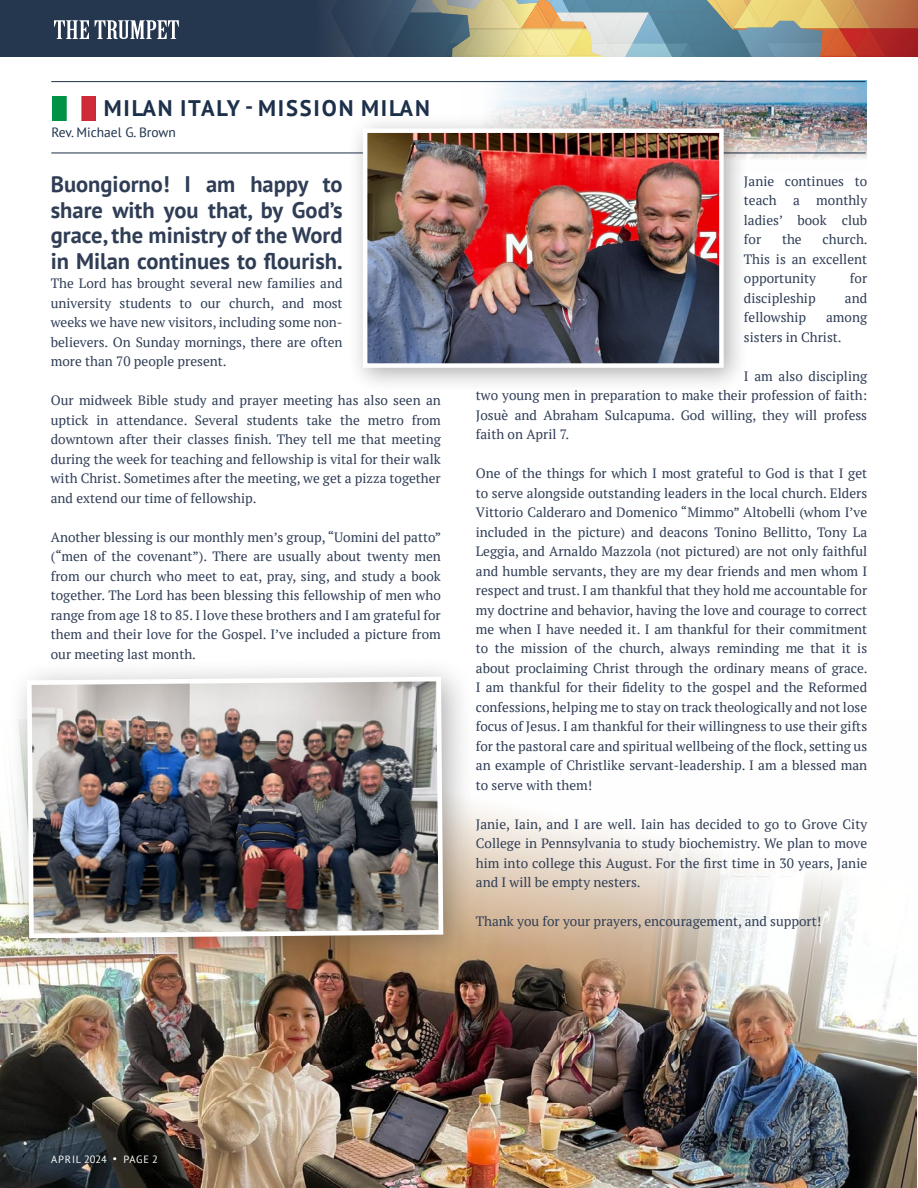
<style>
.page{position:relative;width:918px;height:1188px;background:#fff}
.page>*{position:absolute;margin:0;border:0;box-sizing:border-box;transform-origin:0 0}
.t1{font:700 22.5px/25.5px "PT Sans";color:#2f3d55;text-align:justify}
.t2{font:700 22.5px "PT Sans";letter-spacing:.08em;color:#1c304a}
.t3{font:13.5px/19.5px "PT Serif";color:#2f3d55;text-align:justify}
.t4{font:13.5px "PT Sans";color:#1c304a}
.t5{font:10.5px "PT Sans";letter-spacing:.065em;color:#fff}
</style>
<div class="page">
<img style="left:0;top:807px;width:917px;height:381px">
<img style="left:462px;top:81px;width:405px;height:78px">
<hr style="left:51px;top:153px;width:815px;height:1px;background:#1c304a">
<hr style="left:51px;top:81px;width:815px;height:1px;background:#1c304a">
<div style="left:347px;top:113px;width:402px;height:280px;background:#000;opacity:.31"></div>
<img style="left:368px;top:133px;width:351px;height:230px">
<div style="left:363px;top:128px;width:361px;height:240px;border:4px solid #fff"></div>
<div style="left:6px;top:656px;width:471px;height:316px;background:#000;opacity:.31"></div>
<img style="left:25px;top:674px;width:421px;height:267px">
<div style="left:0;top:0;width:272px;height:57px;background:#25364f"></div>
<svg style="left:272px;top:0;width:646px;height:57px;background:#8b887b"></svg>
<svg style="left:54px;top:20px;width:35px;height:19px"></svg>
<svg style="left:95px;top:20px;width:84px;height:19px"></svg>
<img style="left:53px;top:96px;width:42px;height:24px">
<h1 class="t2" style="left:104px;top:93px;width:328px">MILAN ITALY - MISSION MILAN</h1>
<p class="t4" style="left:52px;top:123px;width:126px">Rev. Michael G. Brown</p>
<h1 class="t1" style="left:51px;top:171px;width:293px">Buongiorno! I am happy to share with you that, by God’s grace, the ministry of the Word in Milan continues to flourish.</h1>
<p class="t3" style="left:51px;top:274px;width:293px">The Lord has brought several new families and university students to our church, and most weeks we have new visitors, including some non&shy;believers. On Sunday mornings, there are often more than 70 people present.</p>
<p class="t3" style="left:51px;top:390px;width:392px">Our midweek Bible study and prayer meeting has also seen an uptick in attendance. Several students take the metro from downtown after their classes finish. They tell me that meeting during the week for teaching and fellowship is vital for their walk with Christ. Sometimes after the meeting, we get a pizza together and extend our time of fellowship.</p>
<p class="t3" style="left:51px;top:527px;width:392px">Another blessing is our monthly men’s group, “Uomini del patto” (“men of the covenant”). There are usually about twenty men from our church who meet to eat, pray, sing, and study a book together. The Lord has been blessing this fellowship of men who range from age 18 to 85. I love these brothers and I am grateful for them and their love for the Gospel. I’ve included a picture from our meeting last month.</p>
<p class="t3" style="left:744px;top:171px;width:125px">Janie continues to teach a monthly ladies’ book club for</p>
<p class="t3" style="left:744px;top:229px;width:125px;text-indent:79px">church.<br>This is an excellent opportunity</p>
<p class="t3" style="left:782px;top:229px;width:21px">the</p>
<p class="t3" style="left:850px;top:268px;width:19px">for</p>
<p class="t3" style="left:744px;top:288px;width:73px">discipleship</p>
<p class="t3" style="left:845px;top:288px;width:24px">and</p>
<p class="t3" style="left:744px;top:307px;width:64px">fellowship</p>
<p class="t3" style="left:744px;top:307px;width:125px;text-indent:82px">among sisters in Christ.</p>
<p class="t3" style="left:476px;top:366px;width:393px;text-indent:268px">I am also discipling two young men in preparation to make their profession of faith:<br>Josuè and Abraham Sulcapuma. God willing, they will profess faith on April 7.</p>
<p class="t3" style="left:476px;top:463px;width:393px">One of the things for which I most grateful to God is that I get to serve alongside outstanding leaders in the local church. Elders Vittorio Calderaro and Domenico “Mimmo” Altobelli (whom I’ve included in the picture) and deacons Tonino Bellitto, Tony La Leggia, and Arnaldo Mazzola (not pictured) are not only faithful and humble servants, they are my dear friends and men whom I respect and trust. I am thankful that they hold me accountable for my doctrine and behavior, having the love and courage to correct me when I have needed it. I am thankful for their commitment to the mission of the church, always reminding me that it is about proclaiming Christ through the ordinary means of grace.<br>I am thankful for their fidelity to the gospel and the Reformed confessions, helping me to stay on track theologically and not lose focus of Jesus. I am thankful for their willingness to use their gifts for the pastoral care and spiritual wellbeing of the flock, setting us an example of Christlike servant-leadership. I am a blessed man to serve with them!</p>
<p class="t3" style="left:476px;top:814px;width:393px">Janie, Iain, and I are well. Iain has decided to go to Grove City College in Pennsylvania to study biochemistry. We plan to move him into college this August. For the first time in 30 years, Janie and I will be empty nesters.</p>
<p class="t3" style="left:476px;top:912px;width:347px">Thank you for your prayers, encouragement, and support!</p>
<p class="t5" style="left:51px;top:1153px;width:108px">APRIL 2024 • PAGE 2</p>
</div>
